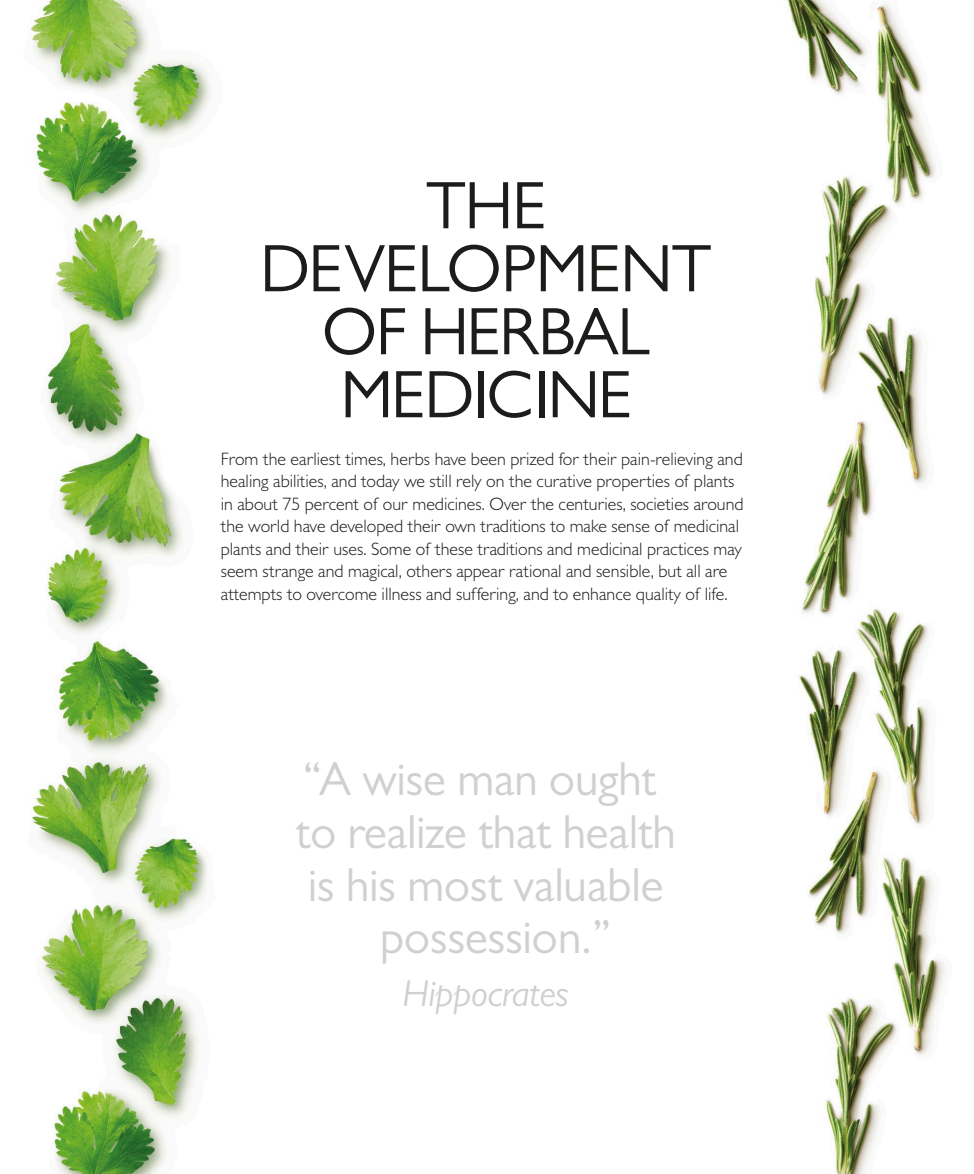
<style>
.page{position:relative;width:974px;height:1174px;background:#fff}
.page>*{position:absolute;margin:0;border:0;box-sizing:border-box;transform-origin:0 0}
.t1{font:67.5px/63px "Gill Sans MT Std";letter-spacing:-.025em;color:#1c1c1a;text-align:center}
.t2{font:48px/52.5px "Gill Sans MT Std";letter-spacing:-.01em;color:#d0d0cf;text-align:center}
.t3{font:italic 37.5px "Gill Sans MT Std";letter-spacing:-.01em;color:#d0d0cf}
.t4{font:300 18px/22.5px "Gill Sans MT Std";color:#1c1c1a}
</style>
<div class="page">
<img style="left:30px;top:0;width:916px;height:1174px">
<h1 class="t1" style="left:260px;top:174px;width:453px">The developmenT of herbal medicine</h1>
<p class="t4" style="left:221px;top:447px;width:524px">From the earliest times, herbs have been prized for their pain-relieving and healing abilities, and today we still rely on the curative properties of plants in about 75 percent of our medicines. Over the centuries, societies around the world have developed their own traditions to make sense of medicinal plants and their uses. Some of these traditions and medicinal practices may seem strange and magical, others appear rational and sensible, but all are attempts to overcome illness and suffering, and to enhance quality of life.</p>
<h2 class="t2" style="left:295px;top:753px;width:382px">“a wise man ought to realize that health is his most valuable possession.”</h2>
<h3 class="t3" style="left:402px;top:971px;width:168px">Hippocrates</h3>
</div>
